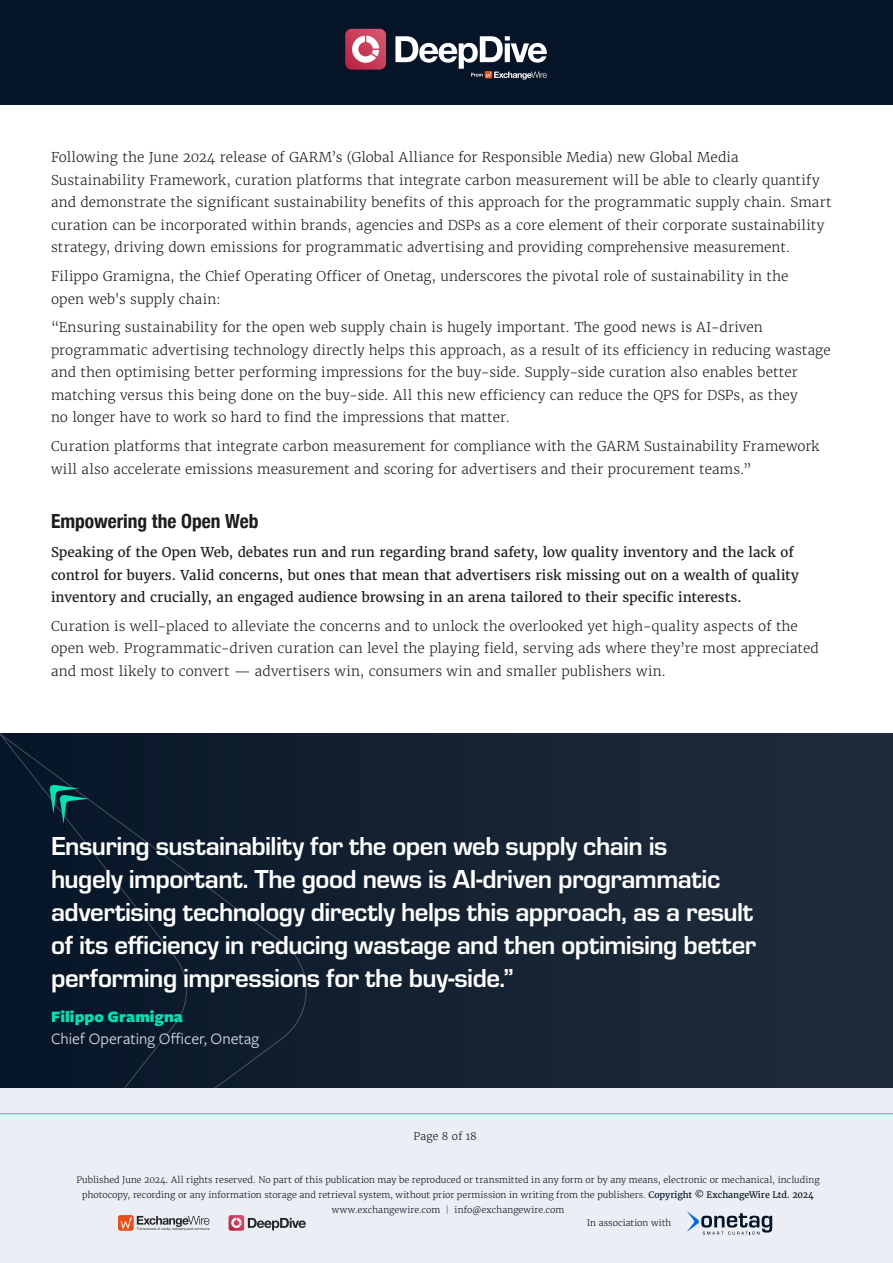
<style>
.page{position:relative;width:893px;height:1263px;background:#fff}
.page>*{position:absolute;margin:0;border:0;box-sizing:border-box;transform-origin:0 0}
.t1{font:700 27px/33px "Eurostile";letter-spacing:-.02em;color:#fff}
.t2{font:700 condensed 19.5px "Helvetica Neue";color:#1d1d1b}
.t3{font:16.5px "Freight Sans Pro";color:#d6dee8}
.t4{font:900 16.5px "Freight Sans Pro";letter-spacing:.005em;color:#00e3b5}
.t5{font:300 13.5px/22.5px "Merriweather";letter-spacing:.005em;color:#1d1d1b}
.t6{font:13.5px/22.5px "Merriweather";color:#1d1d1b}
.t7{font:300 10.5px "Merriweather";letter-spacing:.01em;color:#051426}
.t8{font:300 8.85px/14.9px "Merriweather";color:#051426;text-align:center}
.s1{font-weight:400}
.s2{color:#0069e8}
</style>
<div class="page">
<div style="left:0;top:734px;width:893px;height:355px;background:#182636"></div>
<div style="left:0;top:733px;width:307px;height:356px;background:#0b1a2b"></div>
<div style="left:0;top:0;width:893px;height:105px;background:#051426"></div>
<div style="left:0;top:1089px;width:893px;height:174px;background:#ebeef4"></div>
<hr style="left:0;top:1113px;width:893px;height:1px;background:#00e3b5">
<svg style="left:687px;top:1211px;width:85px;height:23px"></svg>
<div style="left:118px;top:1215px;width:16px;height:16px;background:#e84e1a;border-radius:2px"></div>
<svg style="left:121px;top:1216px;width:89px;height:14px"></svg>
<svg style="left:229px;top:1215px;width:77px;height:16px"></svg>
<svg style="left:50px;top:785px;width:39px;height:39px"></svg>
<svg style="left:395px;top:36px;width:152px;height:44px"></svg>
<svg style="left:345px;top:29px;width:41px;height:41px;background:#cf677d"></svg>
<p class="t5" style="left:51px;top:146px;width:782px">Following the June 2024 release of GARM’s (Global Alliance for Responsible Media) new Global Media Sustainability Framework, curation platforms that integrate carbon measurement will be able to clearly quantify and demonstrate the significant sustainability benefits of this approach for the programmatic supply chain. Smart curation can be incorporated within brands, agencies and DSPs as a core element of their corporate sustainability strategy, driving down emissions for programmatic advertising and providing comprehensive measurement.</p>
<p class="t5" style="left:51px;top:265px;width:739px">Filippo Gramigna, the Chief Operating Officer of Onetag, underscores the pivotal role of sustainability in the open web's supply chain:</p>
<p class="t5" style="left:51px;top:316px;width:781px">“Ensuring sustainability for the open web supply chain is hugely important. The good news is AI-driven programmatic advertising technology directly helps this approach, as a result of its efficiency in reducing wastage and then optimising better performing impressions for the buy-side. Supply-side curation also enables better matching versus this being done on the buy-side. All this new efficiency can reduce the QPS for DSPs, as they<br>no longer have to work so hard to find the impressions that matter.</p>
<p class="t5" style="left:51px;top:435px;width:770px">Curation platforms that integrate carbon measurement for compliance with the GARM Sustainability Framework will also accelerate emissions measurement and scoring for advertisers and their procurement teams.”</p>
<h2 class="t2" style="left:51px;top:505px;width:209px">Empowering the Open Web</h2>
<p class="t6" style="left:51px;top:541px;width:750px">Speaking of the Open Web, debates run and run regarding brand safety, low quality inventory and the lack of control for buyers. Valid concerns, but ones that mean that advertisers risk missing out on a wealth of quality inventory and crucially, an engaged audience browsing in an arena tailored to their specific interests.</p>
<p class="t5" style="left:51px;top:615px;width:769px">Curation is well-placed to alleviate the concerns and to unlock the overlooked yet high-quality aspects of the open web. Programmatic-driven curation can level the playing field, serving ads where they’re most appreciated and most likely to convert — advertisers win, consumers win and smaller publishers win.</p>
<p class="t1" style="left:51px;top:827px;width:707px">Ensuring sustainability for the open web supply chain is<br>hugely important. The good news is AI-driven programmatic advertising technology directly helps this approach, as a result of its efficiency in reducing wastage and then optimising better performing impressions for the buy-side.”</p>
<p class="t4" style="left:51px;top:1005px;width:133px">Filippo Gramigna</p>
<p class="t3" style="left:51px;top:1028px;width:210px">Chief Operating Officer, Onetag</p>
<p class="t7" style="left:413px;top:1130px;width:65px">Page 8 of 18</p>
<p class="t8" style="left:76px;top:1172px;width:745px">Published June 2024. All rights reserved. No part of this publication may be reproduced or transmitted in any form or by any means, electronic or mechanical, including photocopy, recording or any information storage and retrieval system, without prior permission in writing from the publishers. <span class="s1">Copyright © ExchangeWire Ltd. 2024 </span>www.exchangewire.com <span class="s2">|</span> info@exchangewire.com</p>
<p class="t8" style="left:587px;top:1216px;width:86px">In association with</p>
</div>
